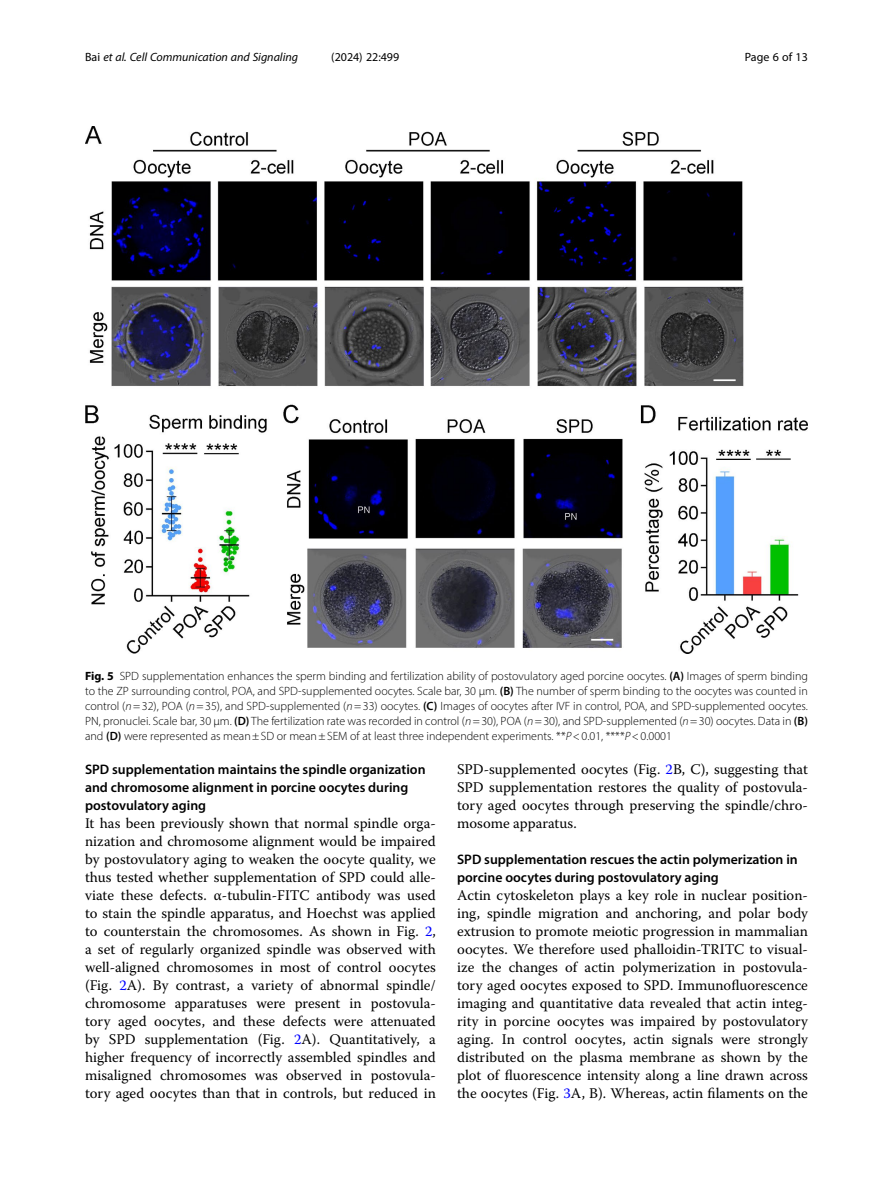
<style>
.page{position:relative;width:893px;height:1191px;background:#fff}
.page>*{position:absolute;margin:0;border:0;box-sizing:border-box;transform-origin:0 0}
.Body_Text{font:14.7px/18px "Warnock Pro";color:#000;text-align:justify}
.Head_2{font:600 13.8px/18px "Myriad Pro";color:#000}
.Figure_Caption{font:300 12px/15px "Myriad Pro";color:#000;text-align:justify}
.t1{font:italic 12px "Myriad Pro";color:#000}
.t2{font:12px "Myriad Pro";color:#000}
.s1{font-style:normal}
.s2{font-weight:700}
.s3{font-weight:600}
.s4{font-style:italic}
.s5{color:#00f}
</style>
<div class="page">
<img style="left:85px;top:126px;width:723px;height:527px">
<p class="t1" style="left:85px;top:50px;width:215px"><span class="s1">Bai</span> et al. Cell Communication and Signaling</p>
<p class="t2" style="left:331px;top:50px;width:70px">(2024) 22:499</p>
<p class="t2" style="left:745px;top:50px;width:65px">Page 6 of 13</p>
<p class="Figure_Caption" style="left:85px;top:668px;width:724px"><span class="s2">Fig. 5</span> SPD supplementation enhances the sperm binding and fertilization ability of postovulatory aged porcine oocytes. <span class="s3">(A)</span> Images of sperm binding to the ZP surrounding control, POA, and SPD-supplemented oocytes. Scale bar, 30 μm. <span class="s3">(B)</span> The number of sperm binding to the oocytes was counted in control (<span class="s4">n</span>=32), POA (<span class="s4">n</span>=35), and SPD-supplemented (<span class="s4">n</span>=33) oocytes. <span class="s3">(C)</span> Images of oocytes after IVF in control, POA, and SPD-supplemented oocytes.<br>PN, pronuclei. Scale bar, 30 μm. <span class="s3">(D)</span> The fertilization rate was recorded in control (<span class="s4">n</span>=30), POA (<span class="s4">n</span>=30), and SPD-supplemented (<span class="s4">n</span>=30) oocytes. Data in <span class="s3">(B) </span>and <span class="s3">(D)</span> were represented as mean±SD or mean±SEM of at least three independent experiments. **<span class="s4">P</span>&lt;0.01, ****<span class="s4">P</span>&lt;0.0001</p>
<p class="Head_2" style="left:85px;top:760px;width:342px">SPD supplementation maintains the spindle organization and chromosome alignment in porcine oocytes during postovulatory aging</p>
<p class="Body_Text" style="left:85px;top:814px;width:352px">It has been previously shown that normal spindle orga&shy;nization and chromosome alignment would be impaired by postovulatory aging to weaken the oocyte quality, we thus tested whether supplementation of SPD could alle&shy;viate these defects. α-tubulin-FITC antibody was used to stain the spindle apparatus, and Hoechst was applied to counterstain the chromosomes. As shown in Fig. <span class="s5">2</span>, a set of regularly organized spindle was observed with well-aligned chromosomes in most of control oocytes (Fig. <span class="s5">2</span>A). By contrast, a variety of abnormal spindle/ chromosome apparatuses were present in postovula&shy;tory aged oocytes, and these defects were attenuated by SPD supplementation (Fig. <span class="s5">2</span>A). Quantitatively, a higher frequency of incorrectly assembled spindles and misaligned chromosomes was observed in postovula&shy;tory aged oocytes than that in controls, but reduced in</p>
<p class="Body_Text" style="left:457px;top:760px;width:352px">SPD-supplemented oocytes (Fig. <span class="s5">2</span>B, C), suggesting that SPD supplementation restores the quality of postovula&shy;tory aged oocytes through preserving the spindle/chro&shy;mosome apparatus.</p>
<p class="Head_2" style="left:457px;top:850px;width:342px">SPD supplementation rescues the actin polymerization in porcine oocytes during postovulatory aging</p>
<p class="Body_Text" style="left:457px;top:886px;width:352px">Actin cytoskeleton plays a key role in nuclear position&shy;ing, spindle migration and anchoring, and polar body extrusion to promote meiotic progression in mammalian oocytes. We therefore used phalloidin-TRITC to visual&shy;ize the changes of actin polymerization in postovula&shy;tory aged oocytes exposed to SPD. Immunofluorescence imaging and quantitative data revealed that actin integ&shy;rity in porcine oocytes was impaired by postovulatory aging. In control oocytes, actin signals were strongly distributed on the plasma membrane as shown by the plot of fluorescence intensity along a line drawn across the oocytes (Fig. <span class="s5">3</span>A, B). Whereas, actin filaments on the</p>
</div>
